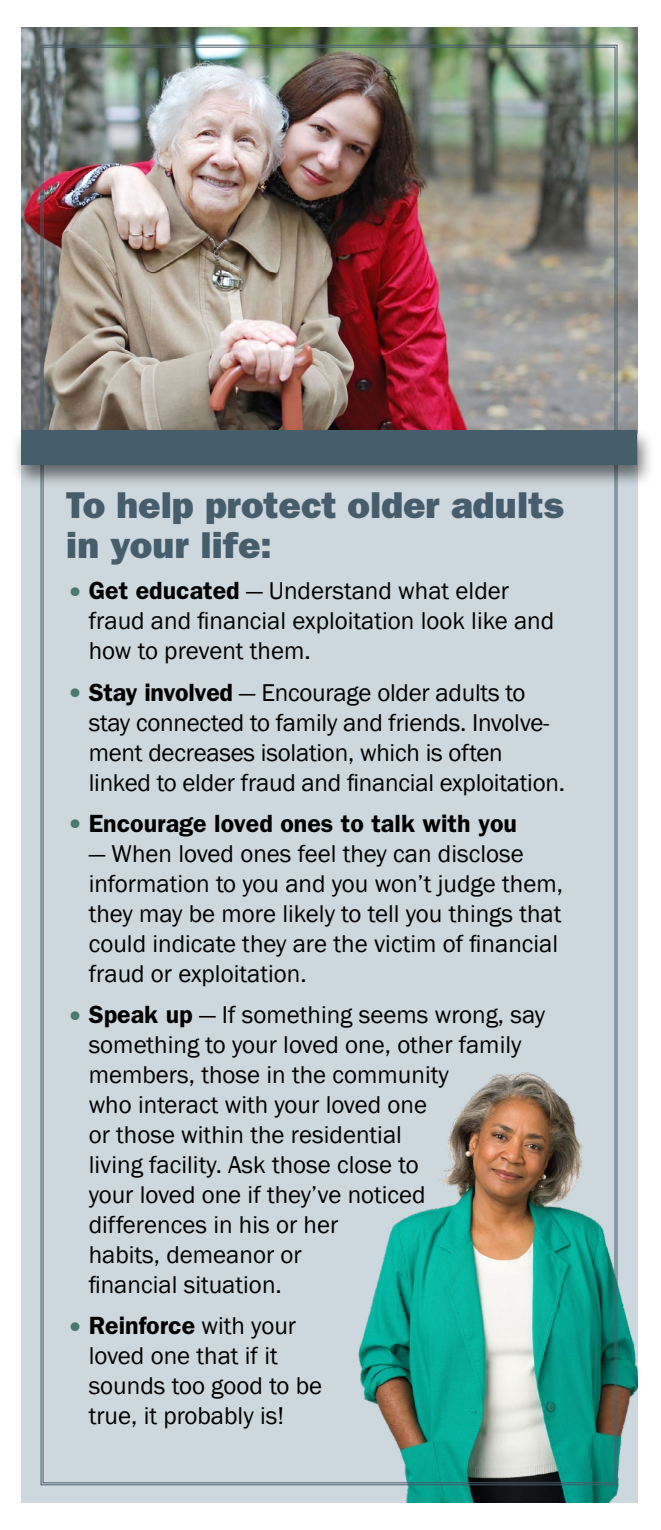
<style>
.page{position:relative;width:661px;height:1530px;background:#fff}
.page>*{position:absolute;margin:0;border:0;box-sizing:border-box;transform-origin:0 0}
.t1{font:37.5px/40px "ITC Franklin Gothic Std Hvy";color:#465d6b}
.t2{font:25px/30px "Franklin Gothic";color:#000}
.t3{font:600 25px "ITC Franklin Gothic Std";color:#000}
.s1{font-family:"ITC Franklin Gothic Std";font-weight:600;font-size:30px;color:#487870}
.s2{font-family:"ITC Franklin Gothic Std";font-weight:600}
.s3{font-size:30px;color:#487870}
.s4{font-family:"Franklin Gothic";font-weight:400}
</style>
<div class="page">
<div style="left:21px;top:489px;width:616px;height:1014px;background:#cdd8de"></div>
<img style="left:344px;top:1069px;width:293px;height:434px">
<img style="left:21px;top:27px;width:616px;height:400px">
<img style="left:41px;top:45px;width:576px;height:1440px">
<div style="left:11px;top:427px;width:644px;height:62px;background:#000;opacity:.52"></div>
<div style="left:21px;top:430px;width:616px;height:34px;background:#465d6b"></div>
<h1 class="t1" style="left:66px;top:485px;width:499px">To help protect older adults in your life:</h1>
<p class="t2" style="left:89px;top:577px;width:467px;text-indent:-22px"><span class="s1">•</span> <span class="s2">Get educated</span> — Understand what elder fraud and financial exploitation look like and how to prevent them.</p>
<p class="t2" style="left:89px;top:678px;width:478px;text-indent:-22px"><span class="s1">•</span> <span class="s2">Stay involved</span> — Encourage older adults to stay connected to family and friends. Involve&shy;ment decreases isolation, which is often linked to elder fraud and financial exploitation.</p>
<p class="t3" style="left:66px;top:808px;width:452px"><span class="s3">•</span> Encourage loved ones to talk with you</p>
<p class="t2" style="left:89px;top:839px;width:476px">— When loved ones feel they can disclose information to you and you won’t judge them, they may be more likely to tell you things that could indicate they are the victim of financial fraud or exploitation.</p>
<p class="t2" style="left:89px;top:1000px;width:458px;text-indent:-22px"><span class="s1">•</span> <span class="s2">Speak up</span> — If something seems wrong, say something to your loved one, other family members, those in the community<br>who interact with your loved one<br>or those within the residential<br>living facility. Ask those close to<br>your loved one if they’ve noticed differences in his or her<br>habits, demeanor or<br>financial situation.</p>
<p class="t3" style="left:66px;top:1311px;width:231px"><span class="s3">•</span> Reinforce <span class="s4">with your</span></p>
<p class="t2" style="left:89px;top:1342px;width:235px">loved one that if it sounds too good to be true, it probably is!</p>
</div>
